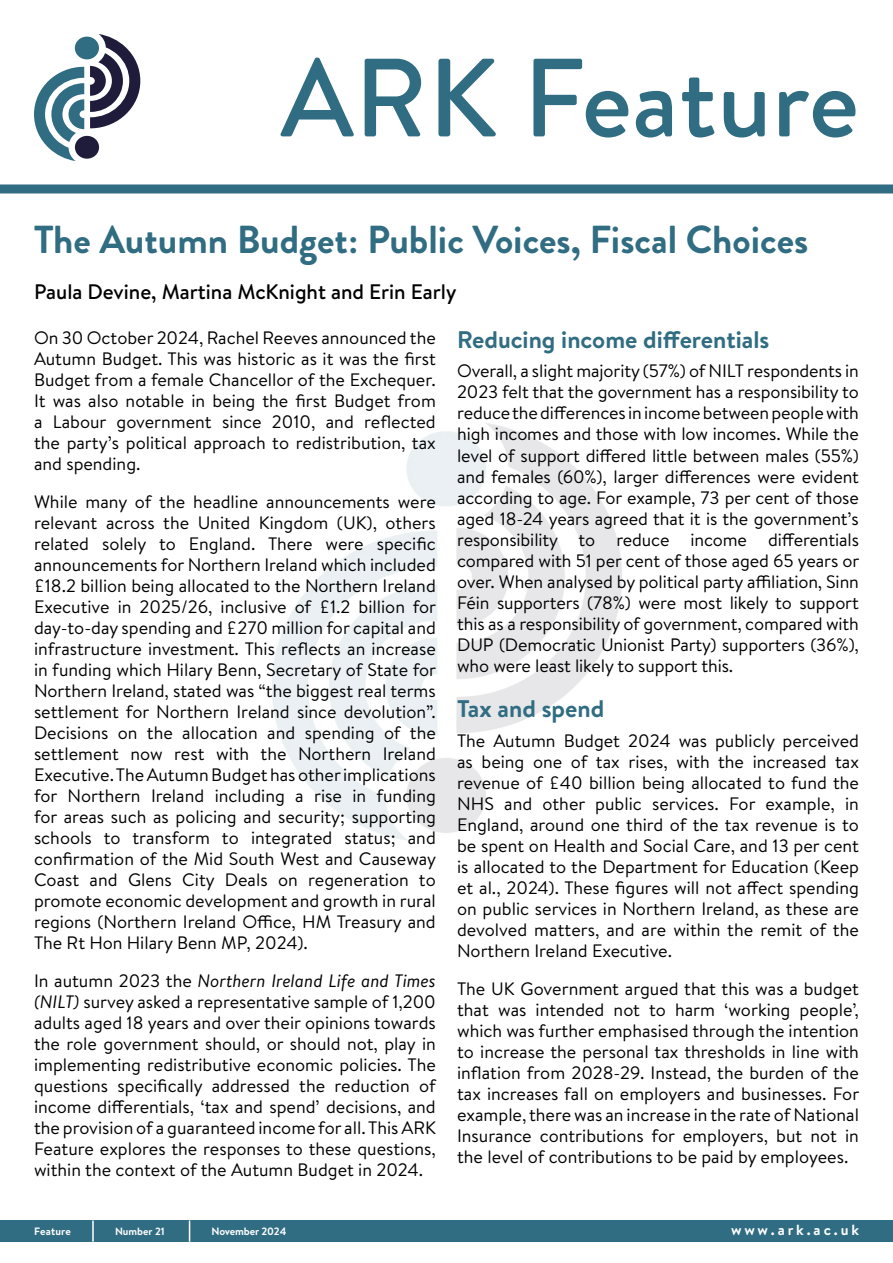
<style>
.page{position:relative;width:893px;height:1263px;background:#fff}
.page>*{position:absolute;margin:0;border:0;box-sizing:border-box;transform-origin:0 0}
.t1{font:500 111px "Brandon Grotesque";color:#316d82}
.t2{font:700 39px "Brandon Grotesque";color:#316d82}
.t3{font:700 24px "Brandon Text";color:#316d82}
.t4{font:500 21px "Brandon Text";color:#000}
.t5{font:18px/21px "Brandon Text";color:#000;text-align:justify}
.t6{font:700 14.7px "Brandon Text";letter-spacing:.19em;color:#fff}
.t7{font:700 10.65px "Brandon Text";letter-spacing:-.01em;color:#fff}
.t8{font:700 10.65px "Brandon Text";letter-spacing:.02em;color:#fff}
.t9{font:700 10.5px "Brandon Text";color:#fff}
.s1{font-style:italic}
</style>
<div class="page">
<div style="left:0;top:1220px;width:893px;height:22px;background:#316d82"></div>
<svg style="left:189px;top:1220px;width:1px;height:22px"></svg>
<hr style="left:92px;top:1220px;width:2px;height:22px;background:#fff">
<img style="left:272px;top:423px;width:350px;height:418px">
<svg style="left:90px;top:34px;width:50px;height:94px"></svg>
<div style="left:75px;top:136px;width:24px;height:23px;background:#1e1b3b;border-radius:50%"></div>
<svg style="left:34px;top:67px;width:50px;height:94px"></svg>
<div style="left:75px;top:37px;width:24px;height:22px;background:#316d82;border-radius:50%"></div>
<div style="left:0;top:184px;width:893px;height:9px;background:#316d82"></div>
<p class="t1" style="left:280px;top:22px;width:580px">ARK Feature</p>
<p class="t2" style="left:34px;top:212px;width:776px">The Autumn Budget: Public Voices, Fiscal Choices</p>
<p class="t4" style="left:34px;top:278px;width:424px">Paula Devine, Martina McKnight and Erin Early</p>
<p class="t5" style="left:34px;top:326px;width:403px">On 30 October 2024, Rachel Reeves announced the Autumn Budget. This was historic as it was the first Budget from a female Chancellor of the Exchequer.<br>It was also notable in being the first Budget from a Labour government since 2010, and reflected the party’s political approach to redistribution, tax and spending.</p>
<p class="t5" style="left:34px;top:490px;width:404px">While many of the headline announcements were relevant across the United Kingdom (UK), others related solely to England. There were specific announcements for Northern Ireland which included £18.2 billion being allocated to the Northern Ireland Executive in 2025/26, inclusive of £1.2 billion for day-to-day spending and £270 million for capital and infrastructure investment. This reflects an increase in funding which Hilary Benn, Secretary of State for Northern Ireland, stated was “the biggest real terms settlement for Northern Ireland since devolution”.<br>Decisions on the allocation and spending of the settlement now rest with the Northern Ireland Executive. The Autumn Budget has other implications for Northern Ireland including a rise in funding for areas such as policing and security; supporting schools to transform to integrated status; and confirmation of the Mid South West and Causeway Coast and Glens City Deals on regeneration to promote economic development and growth in rural regions (Northern Ireland Office, HM Treasury and The Rt Hon Hilary Benn MP, 2024).</p>
<p class="t5" style="left:34px;top:969px;width:403px">In autumn 2023 the <span class="s1">Northern Ireland Life and Times (NILT)</span> survey asked a representative sample of 1,200 adults aged 18 years and over their opinions towards the role government should, or should not, play in implementing redistributive economic policies. The questions specifically addressed the reduction of income differentials, ‘tax and spend’ decisions, and the provision of a guaranteed income for all. This ARK Feature explores the responses to these questions, within the context of the Autumn Budget in 2024.</p>
<p class="t3" style="left:457px;top:323px;width:314px">Reducing income differentials</p>
<p class="t5" style="left:457px;top:360px;width:404px">Overall, a slight majority (57%) of NILT respondents in 2023 felt that the government has a responsibility to reduce the differences in income between people with high incomes and those with low incomes. While the level of support differed little between males (55%) and females (60%), larger differences were evident according to age. For example, 73 per cent of those aged 18-24 years agreed that it is the government’s responsibility to reduce income differentials compared with 51 per cent of those aged 65 years or over. When analysed by political party affiliation, Sinn Féin supporters (78%) were most likely to support this as a responsibility of government, compared with DUP (Democratic Unionist Party) supporters (36%), who were least likely to support this.</p>
<p class="t3" style="left:457px;top:692px;width:149px">Tax and spend</p>
<p class="t5" style="left:457px;top:729px;width:403px">The Autumn Budget 2024 was publicly perceived as being one of tax rises, with the increased tax revenue of £40 billion being allocated to fund the NHS and other public services. For example, in England, around one third of the tax revenue is to be spent on Health and Social Care, and 13 per cent is allocated to the Department for Education (Keep et al., 2024). These figures will not affect spending on public services in Northern Ireland, as these are devolved matters, and are within the remit of the Northern Ireland Executive.</p>
<p class="t5" style="left:457px;top:977px;width:404px">The UK Government argued that this was a budget that was intended not to harm ‘working people’, which was further emphasised through the intention to increase the personal tax thresholds in line with inflation from 2028-29. Instead, the burden of the tax increases fall on employers and businesses. For example, there was an increase in the rate of National Insurance contributions for employers, but not in the level of contributions to be paid by employees.</p>
<p class="t8" style="left:34px;top:1224px;width:38px">Feature</p>
<p class="t9" style="left:115px;top:1224px;width:51px">Number 21</p>
<p class="t7" style="left:212px;top:1224px;width:76px">November 2024</p>
<p class="t6" style="left:731px;top:1220px;width:129px">www.ark.ac.uk</p>
</div>
